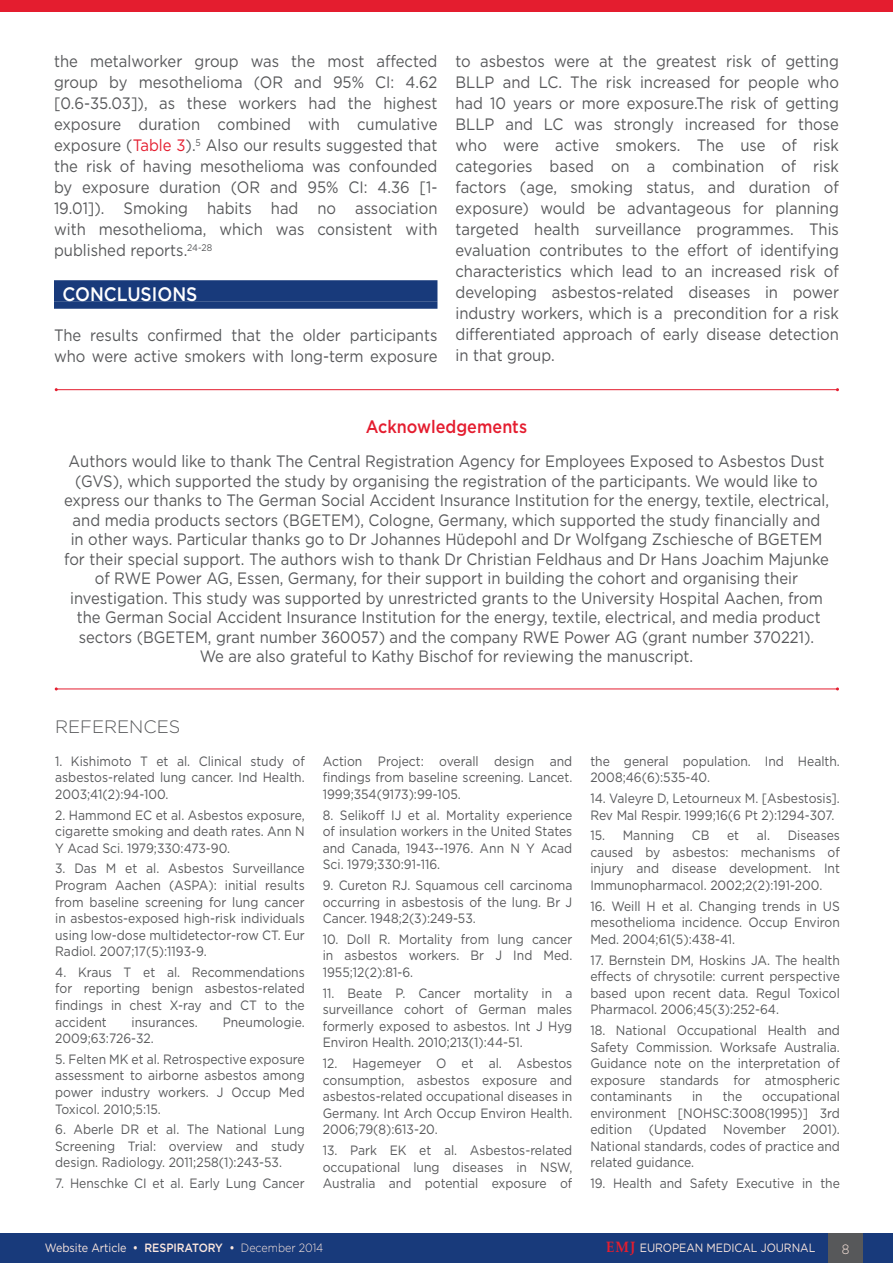
<style>
.page{position:relative;width:893px;height:1263px;background:#fff}
.page>*{position:absolute;margin:0;border:0;box-sizing:border-box;transform-origin:0 0}
.t1{font:500 19.5px "Gotham";color:#fff;scale:.9 1}
.t2{font:500 18px "Gotham";color:#e41d2f;scale:.9 1}
.t3{font:300 18px "Gotham";color:#57585a}
.t4{font:16.5px/21px "Gotham";color:#57585a;text-align:justify;scale:.9 1}
.t5{font:13.5px/16.5px "Gotham";color:#57585a;text-align:justify;scale:.9 1}
.t6{font:300 13.5px "Gotham";color:#fce7de;scale:.9 1}
.t7{font:12px "Gotham";letter-spacing:-.005em;color:#fce7de;scale:.9 1}
.s1{color:#e41d2f}
.s2{font-weight:500}
.s3{font-weight:300}
.s4{font-family:"Palatino Linotype";font-weight:700;font-size:15px;color:#e41d2f}
</style>
<div class="page">
<div style="left:0;top:1233px;width:893px;height:30px;background:#183a7b"></div>
<div style="left:829px;top:1233px;width:34px;height:30px;background:#57585a"></div>
<div style="left:0;top:0;width:893px;height:11px;background:#e41d2f"></div>
<hr style="left:56px;top:688px;width:781px;height:1px;background:#e41d2f">
<hr style="left:56px;top:389px;width:781px;height:1px;background:#e41d2f">
<div style="left:54px;top:280px;width:383px;height:21px;background:#183a7b"></div>
<div style="left:54px;top:301px;width:383px;height:8px;background:#183a7b"></div>
<p class="t4" style="left:54px;top:51px;width:428px">the metalworker group was the most affected group by mesothelioma (OR and 95% CI: 4.62 [0.6-35.03]), as these workers had the highest exposure duration combined with cumulative exposure (<span class="s1">Table 3</span>).<sup>5</sup> Also our results suggested that the risk of having mesothelioma was confounded by exposure duration (OR and 95% CI: 4.36 [1- 19.01]). Smoking habits had no association with mesothelioma, which was consistent with published reports.<sup>24-28</sup></p>
<h1 class="t1" style="left:63px;top:282px;width:151px">CONCLUSIONS</h1>
<p class="t4" style="left:54px;top:324px;width:428px">The results confirmed that the older participants who were active smokers with long-term exposure</p>
<p class="t4" style="left:455px;top:51px;width:428px">to asbestos were at the greatest risk of getting BLLP and LC. The risk increased for people who had 10 years or more exposure.The risk of getting BLLP and LC was strongly increased for those who were active smokers. The use of risk categories based on a combination of risk factors (age, smoking status, and duration of exposure) would be advantageous for planning targeted health surveillance programmes. This evaluation contributes to the effort of identifying characteristics which lead to an increased risk of developing asbestos-related diseases in power industry workers, which is a precondition for a risk differentiated approach of early disease detection in that group.</p>
<h2 class="t2" style="left:366px;top:415px;width:181px">Acknowledgements</h2>
<p class="t4" style="left:64px;top:451px;width:851px;line-height:19.5px;text-align:center">Authors would like to thank The Central Registration Agency for Employees Exposed to Asbestos Dust (GVS), which supported the study by organising the registration of the participants. We would like to express our thanks to The German Social Accident Insurance Institution for the energy, textile, electrical, and media products sectors (BGETEM), Cologne, Germany, which supported the study financially and in other ways. Particular thanks go to Dr Johannes Hüdepohl and Dr Wolfgang Zschiesche of BGETEM for their special support. The authors wish to thank Dr Christian Feldhaus and Dr Hans Joachim Majunke of RWE Power AG, Essen, Germany, for their support in building the cohort and organising their investigation. This study was supported by unrestricted grants to the University Hospital Aachen, from the German Social Accident Insurance Institution for the energy, textile, electrical, and media product sectors (BGETEM, grant number 360057) and the company RWE Power AG (grant number 370221).<br>We are also grateful to Kathy Bischof for reviewing the manuscript.</p>
<h2 class="t3" style="left:55px;top:716px;width:127px">REFERENCES</h2>
<p class="t5" style="left:55px;top:752px;width:279px">1. Kishimoto T et al. Clinical study of asbestos-related lung cancer. Ind Health.<br>2003;41(2):94-100.</p>
<p class="t5" style="left:55px;top:806px;width:279px">2. Hammond EC et al. Asbestos exposure, cigarette smoking and death rates. Ann N Y Acad Sci. 1979;330:473-90.</p>
<p class="t5" style="left:55px;top:860px;width:279px">3. Das M et al. Asbestos Surveillance Program Aachen (ASPA): initial results from baseline screening for lung cancer in asbestos-exposed high-risk individuals using low-dose multidetector-row CT. Eur Radiol. 2007;17(5):1193-9.</p>
<p class="t5" style="left:55px;top:964px;width:279px">4. Kraus T et al. Recommendations for reporting benign asbestos-related findings in chest X-ray and CT to the accident</p>
<p class="t5" style="left:132px;top:1013px;width:75px">insurances.</p>
<p class="t5" style="left:223px;top:1013px;width:93px">Pneumologie.</p>
<p class="t5" style="left:55px;top:1030px;width:111px">2009;63:726-32.</p>
<p class="t5" style="left:55px;top:1050px;width:279px">5. Felten MK et al. Retrospective exposure assessment to airborne asbestos among power industry workers. J Occup Med Toxicol. 2010;5:15.</p>
<p class="t5" style="left:55px;top:1121px;width:279px">6. Aberle DR et al. The National Lung Screening Trial: overview and study design. Radiology. 2011;258(1):243-53.</p>
<p class="t5" style="left:55px;top:1175px;width:279px">7. Henschke CI et al. Early Lung Cancer</p>
<p class="t5" style="left:323px;top:752px;width:279px">Action Project: overall design and findings from baseline screening. Lancet.<br>1999;354(9173):99-105.</p>
<p class="t5" style="left:323px;top:806px;width:279px">8. Selikoff IJ et al. Mortality experience of insulation workers in the United States and Canada, 1943--1976. Ann N Y Acad Sci. 1979;330:91-116.</p>
<p class="t5" style="left:323px;top:877px;width:279px">9. Cureton RJ. Squamous cell carcinoma occurring in asbestosis of the lung. Br J Cancer. 1948;2(3):249-53.</p>
<p class="t5" style="left:323px;top:930px;width:279px">10. Doll R. Mortality from lung cancer in asbestos workers. Br J Ind Med.<br>1955;12(2):81-6.</p>
<p class="t5" style="left:323px;top:984px;width:279px">11. Beate P. Cancer mortality in a surveillance cohort of German males formerly exposed to asbestos. Int J Hyg Environ Health. 2010;213(1):44-51.</p>
<p class="t5" style="left:323px;top:1055px;width:279px">12. Hagemeyer O et al. Asbestos consumption, asbestos exposure and asbestos-related occupational diseases in Germany. Int Arch Occup Environ Health.<br>2006;79(8):613-20.</p>
<p class="t5" style="left:323px;top:1142px;width:279px">13. Park EK et al. Asbestos-related occupational lung diseases in NSW, Australia and potential exposure of</p>
<p class="t5" style="left:590px;top:752px;width:279px">the general population. Ind Health.<br>2008;46(6):535-40.</p>
<p class="t5" style="left:590px;top:790px;width:279px">14. Valeyre D, Letourneux M. [Asbestosis].<br>Rev Mal Respir. 1999;16(6 Pt 2):1294-307.</p>
<p class="t5" style="left:590px;top:827px;width:95px">15. Manning</p>
<p class="t5" style="left:692px;top:827px;width:21px">CB</p>
<p class="t5" style="left:727px;top:827px;width:15px">et</p>
<p class="t5" style="left:590px;top:827px;width:279px;text-indent:166px">al. Diseases caused by asbestos: mechanisms of injury and disease development. Int Immunopharmacol. 2002;2(2):191-200.</p>
<p class="t5" style="left:590px;top:897px;width:279px">16. Weill H et al. Changing trends in US mesothelioma incidence. Occup Environ Med. 2004;61(5):438-41.</p>
<p class="t5" style="left:590px;top:951px;width:279px">17. Bernstein DM, Hoskins JA. The health effects of chrysotile: current perspective based upon recent data. Regul Toxicol Pharmacol. 2006;45(3):252-64.</p>
<p class="t5" style="left:590px;top:1022px;width:279px">18. National Occupational Health and Safety Commission. Worksafe Australia.<br>Guidance note on the interpretation of exposure standards for atmospheric contaminants</p>
<p class="t5" style="left:590px;top:1088px;width:279px;text-indent:172px">occupational environment [NOHSC:3008(1995)] 3rd edition (Updated November 2001).<br>National standards, codes of practice and related guidance.</p>
<p class="t5" style="left:590px;top:1175px;width:279px">19. Health and Safety Executive in the</p>
<p class="t5" style="left:692px;top:1088px;width:13px">in</p>
<p class="t5" style="left:723px;top:1088px;width:23px">the</p>
<p class="t7" style="left:45px;top:1240px;width:311px">Website Article <span class="s2">• RESPIRATORY •</span> <span class="s3">December 2014</span></p>
<p class="t7" style="left:606px;top:1240px;width:234px"><span class="s4">EMJ</span> EUROPEAN MEDICAL JOURNAL</p>
<p class="t6" style="left:842px;top:1240px;width:10px">8</p>
</div>
